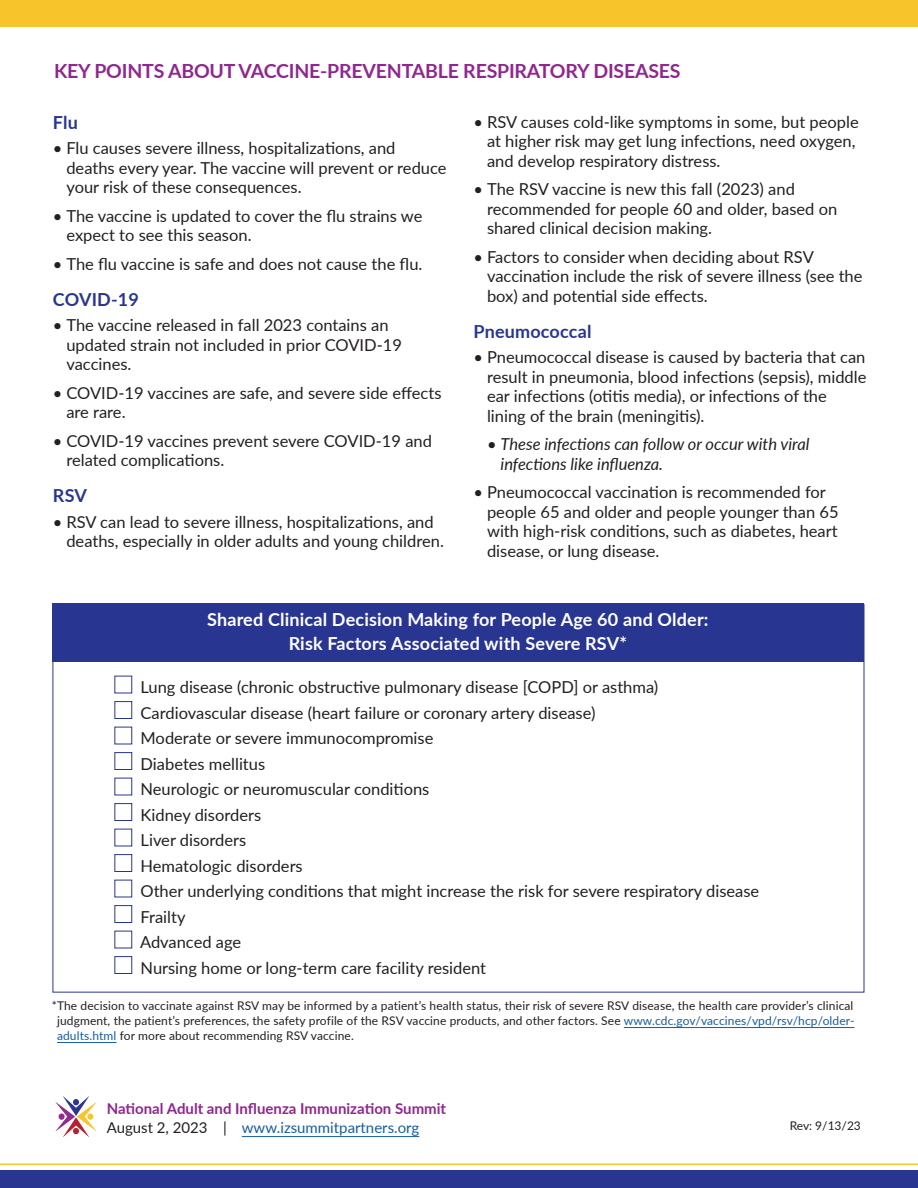
<style>
.page{position:relative;width:918px;height:1188px;background:#fff}
.page>*{position:absolute;margin:0;border:0;box-sizing:border-box;transform-origin:0 0}
.Subheads{font:700 19.5px "Lato";letter-spacing:-.01em;color:#90268f}
.Sub_sub{font:700 18px "Lato";letter-spacing:.01em;color:#fff}
.Sub_sub-2{font:700 18px "Lato";letter-spacing:.01em;color:#293691}
.Bullets{font:16.5px/19.5px "Lato";color:#231f20}
.t1{font:italic 16.5px/19.5px "Lato";color:#231f20}
.Bullets-2{font:700 15px/19.5px "Lato";color:#90268f}
.Sub_sub-3{font:12px/15px "Lato";letter-spacing:.01em;color:#231f20;text-align:justify}
.Bullets-3{font:12px "Lato";letter-spacing:-.005em;color:#231f20}
.s1{color:#175d9e}
.s2{font-weight:400;color:#231f20}
.s3{font-weight:400;color:#175d9e}
</style>
<div class="page">
<div style="left:0;top:0;width:918px;height:27px;background:#f7c52b"></div>
<div style="left:0;top:1170px;width:918px;height:18px;background:#293691"></div>
<hr style="left:0;top:1163px;width:918px;height:2px;background:#f7c52b">
<div style="left:53px;top:603px;width:811px;height:59px;background:#293691"></div>
<div style="left:114px;top:676px;width:18px;height:17px;border:1px solid #293691"></div>
<div style="left:114px;top:701px;width:18px;height:18px;border:1px solid #293691"></div>
<div style="left:114px;top:727px;width:18px;height:17px;border:1px solid #293691"></div>
<div style="left:114px;top:752px;width:18px;height:18px;border:1px solid #293691"></div>
<div style="left:114px;top:778px;width:18px;height:17px;border:1px solid #293691"></div>
<div style="left:114px;top:803px;width:18px;height:18px;border:1px solid #293691"></div>
<div style="left:114px;top:829px;width:18px;height:17px;border:1px solid #293691"></div>
<div style="left:114px;top:854px;width:18px;height:18px;border:1px solid #293691"></div>
<div style="left:114px;top:880px;width:18px;height:17px;border:1px solid #293691"></div>
<div style="left:114px;top:905px;width:18px;height:18px;border:1px solid #293691"></div>
<div style="left:114px;top:931px;width:18px;height:17px;border:1px solid #293691"></div>
<div style="left:114px;top:956px;width:18px;height:18px;border:1px solid #293691"></div>
<hr style="left:624px;top:1027px;width:231px;height:1px;background:#175d9e">
<hr style="left:57px;top:1042px;width:60px;height:1px;background:#175d9e">
<hr style="left:242px;top:1136px;width:177px;height:1px;background:#175d9e">
<svg style="left:56px;top:1096px;width:40px;height:41px"></svg>
<p class="Subheads" style="left:54px;top:57px;width:628px">KEY POINTS ABOUT VACCINE-PREVENTABLE RESPIRATORY DISEASES</p>
<p class="Sub_sub-2" style="left:53px;top:109px;width:27px">Flu</p>
<p class="Bullets" style="left:66px;top:138px;width:382px;text-indent:-14px">• Flu causes severe illness, hospitalizations, and deaths every year. The vaccine will prevent or reduce your risk of these consequences.</p>
<p class="Bullets" style="left:66px;top:206px;width:358px;text-indent:-14px">• The vaccine is updated to cover the flu strains we expect to see this season.</p>
<p class="Bullets" style="left:53px;top:254px;width:371px">• The flu vaccine is safe and does not cause the flu.</p>
<p class="Sub_sub-2" style="left:53px;top:286px;width:88px">COVID-19</p>
<p class="Bullets" style="left:66px;top:315px;width:337px;text-indent:-14px">• The vaccine released in fall 2023 contains an updated strain not included in prior COVID-19 vaccines.</p>
<p class="Bullets" style="left:66px;top:383px;width:377px;text-indent:-14px">• COVID-19 vaccines are safe, and severe side effects are rare.</p>
<p class="Bullets" style="left:66px;top:431px;width:367px;text-indent:-14px">• COVID-19 vaccines prevent severe COVID-19 and related complications.</p>
<p class="Sub_sub-2" style="left:53px;top:483px;width:36px">RSV</p>
<p class="Bullets" style="left:66px;top:512px;width:379px;text-indent:-14px">• RSV can lead to severe illness, hospitalizations, and deaths, especially in older adults and young children.</p>
<p class="Bullets" style="left:487px;top:111px;width:373px;text-indent:-14px">• RSV causes cold-like symptoms in some, but people at higher risk may get lung infections, need oxygen, and develop respiratory distress.</p>
<p class="Bullets" style="left:487px;top:179px;width:352px;text-indent:-14px">• The RSV vaccine is new this fall (2023) and recommended for people 60 and older, based on shared clinical decision making.</p>
<p class="Bullets" style="left:487px;top:246px;width:377px;text-indent:-14px">• Factors to consider when deciding about RSV vaccination include the risk of severe illness (see the box) and potential side effects.</p>
<p class="Sub_sub-2" style="left:474px;top:318px;width:119px">Pneumococcal</p>
<p class="Bullets" style="left:487px;top:347px;width:381px;text-indent:-14px">• Pneumococcal disease is caused by bacteria that can result in pneumonia, blood infections (sepsis), middle ear infections (otitis media), or infections of the lining of the brain (meningitis).</p>
<p class="t1" style="left:501px;top:434px;width:311px;text-indent:-14px">• These infections can follow or occur with viral infections like influenza.</p>
<p class="Bullets" style="left:487px;top:482px;width:353px;text-indent:-14px">• Pneumococcal vaccination is recommended for people 65 and older and people younger than 65 with high-risk conditions, such as diabetes, heart disease, or lung disease.</p>
<p class="Sub_sub" style="left:207px;top:607px;width:503px">Shared Clinical Decision Making for People Age 60 and Older:</p>
<p class="Sub_sub" style="left:289px;top:631px;width:340px">Risk Factors Associated with Severe RSV*</p>
<p class="Bullets" style="left:141px;top:677px;width:519px">Lung disease (chronic obstructive pulmonary disease [COPD] or asthma)</p>
<p class="Bullets" style="left:141px;top:702px;width:456px">Cardiovascular disease (heart failure or coronary artery disease)</p>
<p class="Bullets" style="left:141px;top:728px;width:294px">Moderate or severe immunocompromise</p>
<p class="Bullets" style="left:141px;top:753px;width:126px">Diabetes mellitus</p>
<p class="Bullets" style="left:141px;top:779px;width:290px">Neurologic or neuromuscular conditions</p>
<p class="Bullets" style="left:141px;top:804px;width:122px">Kidney disorders</p>
<p class="Bullets" style="left:141px;top:830px;width:107px">Liver disorders</p>
<p class="Bullets" style="left:141px;top:855px;width:164px">Hematologic disorders</p>
<p class="Bullets" style="left:141px;top:881px;width:620px">Other underlying conditions that might increase the risk for severe respiratory disease</p>
<p class="Bullets" style="left:141px;top:906px;width:46px">Frailty</p>
<p class="Bullets" style="left:140px;top:932px;width:103px">Advanced age</p>
<p class="Bullets" style="left:141px;top:957px;width:347px">Nursing home or long-term care facility resident</p>
<p class="Sub_sub-3" style="left:57px;top:997px;width:799px;text-indent:-5px">*The decision to vaccinate against RSV may be informed by a patient’s health status, their risk of severe RSV disease, the health care provider’s clinical judgment, the patient’s preferences, the safety profile of the RSV vaccine products, and other factors. See <span class="s1">www.cdc.gov/vaccines/vpd/rsv/hcp/older&shy;adults.html</span> for more about recommending RSV vaccine.</p>
<p class="Bullets-2" style="left:107px;top:1098px;width:341px">National Adult and Influenza Immunization Summit<br><span class="s2">August 2, 2023 |</span> <span class="s3">www.izsummitpartners.org</span></p>
<p class="Bullets-3" style="left:790px;top:1117px;width:73px">Rev: 9/13/23</p>
</div>
